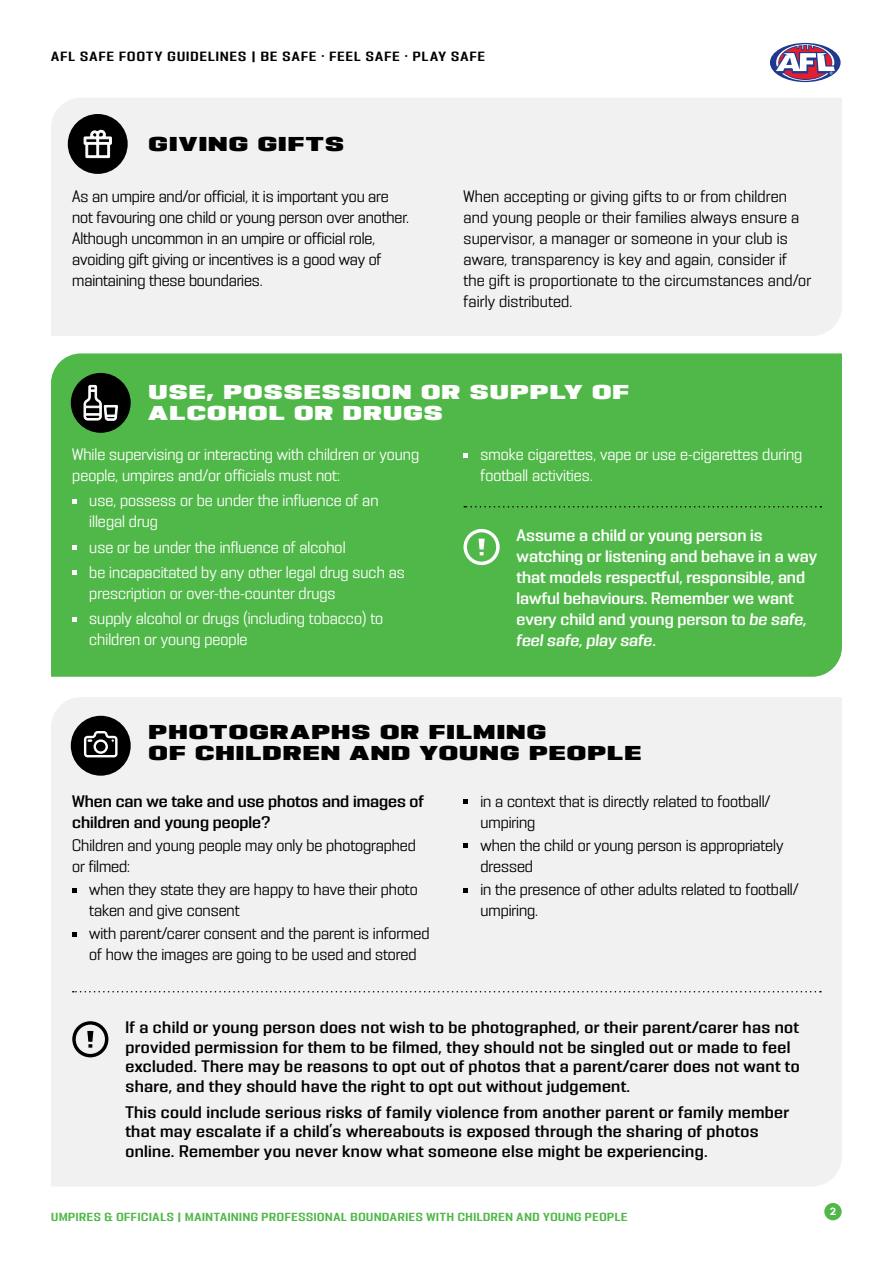
<style>
.page{position:relative;width:893px;height:1263px;background:#fff}
.page>*{position:absolute;margin:0;border:0;box-sizing:border-box;transform-origin:0 0}
.t1{font:18px/21px "PODIUM Sharp 7.12";letter-spacing:.1em;color:#000}
.t2{font:18px/21px "PODIUM Sharp 7.12";letter-spacing:.1em;color:#fff}
.Main_text{font:15px/21px "PODIUM Sharp 5.6";letter-spacing:-.005em;color:#000}
.Main_text-2{font:15px/19.5px "PODIUM Sharp 5.8";letter-spacing:.02em;color:#000}
.Main_text-3{font:15px/21px "PODIUM Sharp 5.6";color:#fff}
.Main_text-4{font:15px/21px "PODIUM Sharp 5.8";letter-spacing:-.005em;color:#fff}
.Main_text-5{font:15px/21px "PODIUM Sharp 5.8";letter-spacing:-.005em;color:#000}
.t3{font:12px "PODIUM Sharp 5.9";letter-spacing:.1em;color:#000}
.t4{font:10.5px "PODIUM Sharp 5.9";letter-spacing:.06em;color:#50b848}
.t5{font:700 10.5px "Filson Soft";color:#fff}
.s1{font-family:"PODIUM Sharp 5.8 italic"}
</style>
<div class="page">
<svg style="left:768px;top:42px;width:74px;height:41px"></svg>
<div style="left:770px;top:43px;width:71px;height:39px;background:#1e398d;border-radius:50%"></div>
<svg style="left:776px;top:44px;width:59px;height:37px"></svg>
<div style="left:51px;top:98px;width:791px;height:238px;background:#f1f1f2"></div>
<div style="left:51px;top:353px;width:791px;height:324px;background:#50b848"></div>
<svg style="left:72px;top:499px;width:5px;height:4px"></svg>
<svg style="left:72px;top:545px;width:5px;height:5px"></svg>
<svg style="left:72px;top:571px;width:5px;height:4px"></svg>
<svg style="left:72px;top:617px;width:5px;height:4px"></svg>
<svg style="left:463px;top:453px;width:5px;height:4px"></svg>
<div style="left:51px;top:697px;width:791px;height:489px;background:#f1f1f2"></div>
<svg style="left:72px;top:888px;width:5px;height:4px"></svg>
<svg style="left:72px;top:932px;width:5px;height:4px"></svg>
<svg style="left:464px;top:506px;width:357px;height:1px"></svg>
<div style="left:71px;top:373px;width:60px;height:60px;background:#000;border-radius:50%"></div>
<div style="left:68px;top:114px;width:60px;height:60px;background:#000;border-radius:50%"></div>
<div style="left:71px;top:716px;width:60px;height:60px;background:#000;border-radius:50%"></div>
<svg style="left:84px;top:731px;width:34px;height:26px"></svg>
<svg style="left:84px;top:385px;width:34px;height:36px"></svg>
<svg style="left:84px;top:130px;width:28px;height:28px"></svg>
<svg style="left:463px;top:529px;width:37px;height:36px"></svg>
<svg style="left:463px;top:800px;width:5px;height:4px"></svg>
<svg style="left:463px;top:844px;width:5px;height:4px"></svg>
<svg style="left:463px;top:888px;width:5px;height:4px"></svg>
<svg style="left:72px;top:1021px;width:36px;height:36px"></svg>
<svg style="left:73px;top:991px;width:748px;height:1px"></svg>
<div style="left:824px;top:1203px;width:18px;height:17px;background:#50b848;border-radius:50%"></div>
<p class="t3" style="left:51px;top:48px;width:435px">AFL SAFE FOOTY GUIDELINES | BE SAFE • FEEL SAFE • PLAY SAFE</p>
<p class="t1" style="left:149px;top:133px;width:196px">GIVING GIFTS</p>
<p class="Main_text" style="left:72px;top:186px;width:338px">As an umpire and/or official, it is important you are not favouring one child or young person over another.<br>Although uncommon in an umpire or official role, avoiding gift giving or incentives is a good way of maintaining these boundaries.</p>
<p class="Main_text" style="left:463px;top:186px;width:349px">When accepting or giving gifts to or from children and young people or their families always ensure a supervisor, a manager or someone in your club is aware, transparency is key and again, consider if the gift is proportionate to the circumstances and/or fairly distributed.</p>
<p class="t2" style="left:149px;top:381px;width:481px">USE, POSSESSION OR SUPPLY OF<br>ALCOHOL OR DRUGS</p>
<p class="Main_text-3" style="left:72px;top:444px;width:348px">While supervising or interacting with children or young people, umpires and/or officials must not:</p>
<p class="Main_text-3" style="left:89px;top:490px;width:291px">use, possess or be under the influence of an illegal drug</p>
<p class="Main_text-3" style="left:89px;top:536px;width:258px">use or be under the influence of alcohol</p>
<p class="Main_text-3" style="left:89px;top:562px;width:317px">be incapacitated by any other legal drug such as prescription or over-the-counter drugs</p>
<p class="Main_text-3" style="left:89px;top:608px;width:295px">supply alcohol or drugs (including tobacco) to children or young people</p>
<p class="Main_text-3" style="left:480px;top:444px;width:323px">smoke cigarettes, vape or use e-cigarettes during football activities.</p>
<p class="Main_text-4" style="left:517px;top:524px;width:302px">Assume a child or young person is watching or listening and behave in a way that models respectful, responsible, and lawful behaviours. Remember we want every child and young person to <span class="s1">be safe, feel safe, play safe</span>.</p>
<p class="t1" style="left:149px;top:721px;width:494px">PHOTOGRAPHS OR FILMING<br>OF CHILDREN AND YOUNG PEOPLE</p>
<p class="Main_text" style="left:480px;top:791px;width:291px">in a context that is directly related to football/ umpiring</p>
<p class="Main_text" style="left:480px;top:835px;width:304px">when the child or young person is appropriately dressed</p>
<p class="Main_text" style="left:480px;top:879px;width:320px">in the presence of other adults related to football/ umpiring.</p>
<p class="Main_text-5" style="left:72px;top:790px;width:353px">When can we take and use photos and images of children and young people?</p>
<p class="Main_text" style="left:72px;top:835px;width:345px">Children and young people may only be photographed or filmed:</p>
<p class="Main_text" style="left:89px;top:879px;width:330px">when they state they are happy to have their photo taken and give consent</p>
<p class="Main_text" style="left:89px;top:923px;width:342px">with parent/carer consent and the parent is informed of how the images are going to be used and stored</p>
<p class="Main_text-2" style="left:125px;top:1017px;width:676px">If a child or young person does not wish to be photographed, or their parent/carer has not provided permission for them to be filmed, they should not be singled out or made to feel excluded. There may be reasons to opt out of photos that a parent/carer does not want to share, and they should have the right to opt out without judgement.</p>
<p class="Main_text-2" style="left:125px;top:1102px;width:665px">This could include serious risks of family violence from another parent or family member that may escalate if a child’s whereabouts is exposed through the sharing of photos online. Remember you never know what someone else might be experiencing.</p>
<p class="t4" style="left:51px;top:1210px;width:578px">UMPIRES &amp; OFFICIALS | MAINTAINING PROFESSIONAL BOUNDARIES WITH CHILDREN AND YOUNG PEOPLE</p>
<p class="t5" style="left:830px;top:1205px;width:8px">2</p>
</div>
